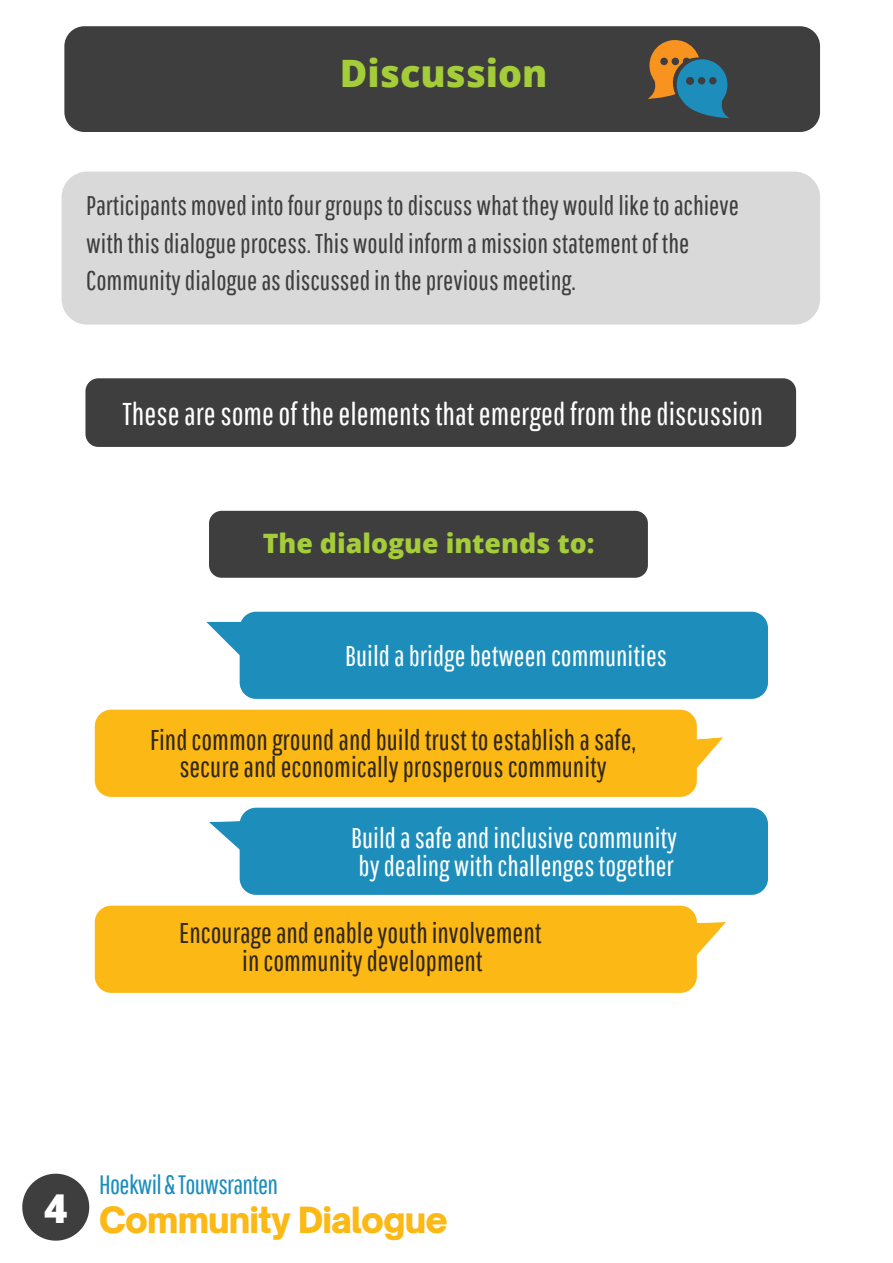
<style>
.page{position:relative;width:893px;height:1263px;background:#fff}
.page>*{position:absolute;margin:0;border:0;box-sizing:border-box;transform-origin:0 0}
.t1{font:800 37.72px "Open Sans";color:#a5cc39}
.t2{font:900 34.58px "Open Sauce One";letter-spacing:-.025em;color:#fcb814}
.t3{font:31.5px "Pathway Gothic One";color:#fff}
.t4{font:28.5px/27.6px "Pathway Gothic One";color:#312718;text-align:center}
.t5{font:28.5px/27.6px "Pathway Gothic One";color:#fff}
.t6{font:27px/37.7px "Pathway Gothic One";color:#3e3e3f}
.t7{font:800 26.7px "Open Sans";color:#a5cc39}
.t8{font:26.62px "Pathway Gothic One";letter-spacing:-.025em;color:#1d8ebc}
</style>
<div class="page">
<div style="left:62px;top:172px;width:758px;height:153px;background:#d9d9d9;border-radius:26px"></div>
<div style="left:64px;top:26px;width:756px;height:106px;background:#3e3e3f;border-radius:20px"></div>
<div style="left:209px;top:511px;width:439px;height:67px;background:#3e3e3f;border-radius:13px"></div>
<div style="left:240px;top:612px;width:528px;height:87px;background:#1d8ebc;border-radius:16px"></div>
<div style="left:95px;top:710px;width:602px;height:87px;background:#fcb814;border-radius:16px"></div>
<div style="left:240px;top:808px;width:528px;height:87px;background:#1d8ebc;border-radius:16px"></div>
<div style="left:95px;top:906px;width:602px;height:87px;background:#fcb814;border-radius:16px"></div>
<svg style="left:206px;top:622px;width:35px;height:51px"></svg>
<svg style="left:692px;top:737px;width:31px;height:55px"></svg>
<svg style="left:209px;top:821px;width:31px;height:44px"></svg>
<svg style="left:696px;top:922px;width:30px;height:59px"></svg>
<svg style="left:22px;top:1174px;width:67px;height:66px"></svg>
<div style="left:85px;top:378px;width:711px;height:69px;background:#3e3e3f;border-radius:13px"></div>
<svg style="left:648px;top:40px;width:81px;height:78px"></svg>
<h1 class="t1" style="left:340px;top:46px;width:209px">Discussion</h1>
<p class="t6" style="left:86px;top:186px;width:654px">Participantsmovedintofourgroupstodiscuss what they wouldliketoachieve withthisdialogueprocess.This wouldinformamissionstatementof the<br>Communitydialogueasdiscussedinthepreviousmeeting.</p>
<p class="t3" style="left:123px;top:394px;width:642px">Thesearesomeof theelementsthatemergedfromthediscussion</p>
<p class="t7" style="left:263px;top:524px;width:333px">The dialogue intends to:</p>
<p class="t5" style="left:345px;top:641px;width:323px">Buildabridgebetweencommunities</p>
<p class="t4" style="left:150px;top:725px;width:488px">Findcommongroundandbuildtrust toestablishasafe, secureandeconomicallyprosperouscommunity</p>
<p class="t5" style="left:351px;top:823px;width:327px">Buildasafeandinclusivecommunity bydealing withchallengestogether</p>
<p class="t4" style="left:179px;top:919px;width:364px">Encourageandenableyouthinvolvement incommunitydevelopment</p>
<p class="t8" style="left:99px;top:1168px;width:180px">Hoekwil&amp;Touwsranten</p>
<p class="t2" style="left:44px;top:1198px;width:405px"><sup>4</sup> Community Dialogue</p>
</div>
